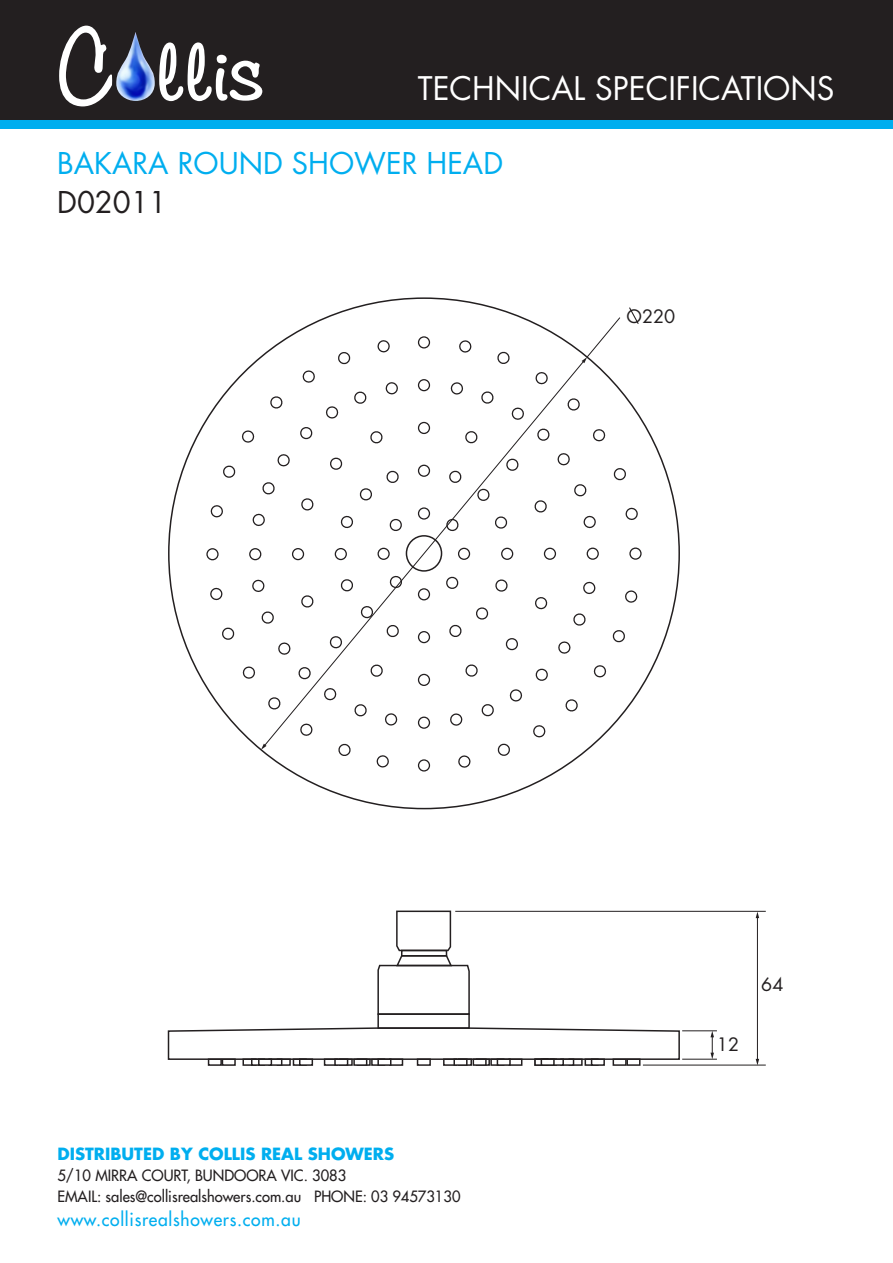
<style>
.page{position:relative;width:893px;height:1263px;background:#fff}
.page>*{position:absolute;margin:0;border:0;box-sizing:border-box;transform-origin:0 0}
.t1{font:31.65px "Futura";color:#fff}
.t2{font:29.25px "Futura";color:#00aeef}
.t3{font:29.25px "Futura";color:#231f20}
.t4{font:18px "Futura";letter-spacing:.04em;color:#00aeef}
.t5{font:18px "Futura";color:#231f20}
.t6{font:700 16.35px "Futura";color:#00aeef}
.t7{font:15.15px/21px "Futura";color:#231f20}
</style>
<div class="page">
<div style="left:0;top:0;width:893px;height:122px;background:#231f20"></div>
<div style="left:0;top:120px;width:893px;height:8px;background:#00aeef"></div>
<svg style="left:59px;top:26px;width:53px;height:80px"></svg>
<svg style="left:159px;top:42px;width:103px;height:59px"></svg>
<img style="left:116px;top:32px;width:39px;height:69px">
<svg style="left:629px;top:307px;width:10px;height:17px"></svg>
<svg style="left:497px;top:746px;width:13px;height:10px"></svg>
<svg style="left:338px;top:352px;width:13px;height:8px"></svg>
<svg style="left:585px;top:486px;width:2px;height:8px"></svg>
<svg style="left:613px;top:468px;width:13px;height:13px"></svg>
<div style="left:587px;top:548px;width:12px;height:12px;border:1px solid #231f20;border-radius:50%"></div>
<div style="left:629px;top:547px;width:13px;height:13px;border:1px solid #231f20;border-radius:50%"></div>
<svg style="left:585px;top:515px;width:11px;height:14px"></svg>
<svg style="left:625px;top:507px;width:13px;height:13px"></svg>
<svg style="left:222px;top:627px;width:13px;height:13px"></svg>
<svg style="left:261px;top:613px;width:3px;height:10px"></svg>
<div style="left:206px;top:548px;width:13px;height:12px;border:1px solid #231f20;border-radius:50%"></div>
<div style="left:249px;top:548px;width:12px;height:12px;border:1px solid #231f20;border-radius:50%"></div>
<svg style="left:210px;top:587px;width:13px;height:14px"></svg>
<svg style="left:252px;top:579px;width:12px;height:13px"></svg>
<svg style="left:593px;top:429px;width:13px;height:13px"></svg>
<svg style="left:242px;top:666px;width:13px;height:13px"></svg>
<div style="left:418px;top:336px;width:12px;height:12px;border:1px solid #231f20;border-radius:50%"></div>
<svg style="left:497px;top:351px;width:13px;height:9px"></svg>
<div style="left:418px;top:759px;width:12px;height:12px;border:1px solid #231f20;border-radius:50%"></div>
<svg style="left:338px;top:746px;width:13px;height:10px"></svg>
<svg style="left:377px;top:340px;width:13px;height:13px"></svg>
<svg style="left:458px;top:755px;width:13px;height:13px"></svg>
<svg style="left:585px;top:582px;width:10px;height:13px"></svg>
<svg style="left:625px;top:591px;width:12px;height:12px"></svg>
<svg style="left:594px;top:665px;width:13px;height:13px"></svg>
<svg style="left:613px;top:630px;width:12px;height:13px"></svg>
<svg style="left:211px;top:505px;width:12px;height:13px"></svg>
<svg style="left:253px;top:514px;width:11px;height:12px"></svg>
<svg style="left:242px;top:430px;width:13px;height:13px"></svg>
<svg style="left:223px;top:465px;width:13px;height:13px"></svg>
<svg style="left:262px;top:484px;width:2px;height:9px"></svg>
<svg style="left:459px;top:340px;width:13px;height:12px"></svg>
<svg style="left:377px;top:755px;width:12px;height:12px"></svg>
<svg style="left:264px;top:360px;width:321px;height:386px"></svg>
<svg style="left:261px;top:744px;width:6px;height:6px"></svg>
<hr style="left:757px;top:917px;width:1px;height:143px;background:#231f20">
<svg style="left:756px;top:1059px;width:3px;height:6px"></svg>
<svg style="left:756px;top:912px;width:3px;height:6px"></svg>
<svg style="left:710px;top:1031px;width:4px;height:28px"></svg>
<svg style="left:582px;top:317px;width:39px;height:46px"></svg>
<svg style="left:208px;top:1061px;width:14px;height:5px"></svg>
<svg style="left:222px;top:1061px;width:14px;height:5px"></svg>
<svg style="left:613px;top:1061px;width:13px;height:5px"></svg>
<svg style="left:626px;top:1061px;width:14px;height:5px"></svg>
<svg style="left:242px;top:1061px;width:9px;height:5px"></svg>
<svg style="left:251px;top:1061px;width:7px;height:5px"></svg>
<svg style="left:282px;top:1061px;width:9px;height:5px"></svg>
<svg style="left:272px;top:1061px;width:10px;height:5px"></svg>
<svg style="left:258px;top:1061px;width:14px;height:5px"></svg>
<svg style="left:293px;top:1061px;width:6px;height:5px"></svg>
<svg style="left:299px;top:1061px;width:14px;height:5px"></svg>
<svg style="left:574px;top:1061px;width:9px;height:5px"></svg>
<svg style="left:564px;top:1061px;width:10px;height:5px"></svg>
<svg style="left:555px;top:1061px;width:9px;height:5px"></svg>
<svg style="left:585px;top:1061px;width:6px;height:5px"></svg>
<svg style="left:591px;top:1061px;width:14px;height:5px"></svg>
<svg style="left:534px;top:1061px;width:7px;height:5px"></svg>
<svg style="left:541px;top:1061px;width:14px;height:5px"></svg>
<svg style="left:324px;top:1061px;width:10px;height:5px"></svg>
<svg style="left:348px;top:1061px;width:5px;height:5px"></svg>
<svg style="left:334px;top:1061px;width:14px;height:5px"></svg>
<svg style="left:367px;top:1061px;width:4px;height:5px"></svg>
<svg style="left:353px;top:1061px;width:14px;height:5px"></svg>
<svg style="left:371px;top:1061px;width:6px;height:5px"></svg>
<svg style="left:391px;top:1061px;width:12px;height:5px"></svg>
<svg style="left:377px;top:1061px;width:14px;height:5px"></svg>
<svg style="left:443px;top:1061px;width:10px;height:5px"></svg>
<svg style="left:468px;top:1061px;width:4px;height:5px"></svg>
<svg style="left:453px;top:1061px;width:15px;height:5px"></svg>
<svg style="left:487px;top:1061px;width:3px;height:5px"></svg>
<svg style="left:473px;top:1061px;width:14px;height:5px"></svg>
<svg style="left:490px;top:1061px;width:7px;height:5px"></svg>
<svg style="left:511px;top:1061px;width:11px;height:5px"></svg>
<svg style="left:497px;top:1061px;width:14px;height:5px"></svg>
<svg style="left:417px;top:1061px;width:14px;height:5px"></svg>
<svg style="left:167px;top:1027px;width:513px;height:34px"></svg>
<div style="left:377px;top:1013px;width:93px;height:16px;border:2px solid #231f20"></div>
<svg style="left:377px;top:910px;width:94px;height:106px"></svg>
<div style="left:401px;top:950px;width:46px;height:6px;border:2px solid #231f20"></div>
<hr style="left:455px;top:911px;width:311px;height:1px;background:#231f20">
<hr style="left:643px;top:1065px;width:123px;height:1px;background:#231f20">
<hr style="left:682px;top:1059px;width:35px;height:1px;background:#231f20">
<hr style="left:682px;top:1030px;width:35px;height:1px;background:#231f20">
<h1 class="t1" style="left:418px;top:66px;width:418px">TECHNICAL SPECIFICATIONS</h1>
<h2 class="t2" style="left:57px;top:144px;width:447px">BAKARA ROUND SHOWER HEAD</h2>
<h2 class="t3" style="left:57px;top:182px;width:111px">D02011</h2>
<p class="t5" style="left:627px;top:303px;width:50px">O220</p>
<p class="t6" style="left:57px;top:1142px;width:338px">DISTRIBUTED BY COLLIS REAL SHOWERS</p>
<p class="t7" style="left:57px;top:1165px;width:405px">5/10 MIRRA COURT, BUNDOORA VIC. 3083<br>EMAIL: sales@collisrealshowers.com.au PHONE: 03 94573130</p>
<p class="t4" style="left:57px;top:1208px;width:245px">www.collisrealshowers.com.au</p>
<p class="t5" style="left:717px;top:1032px;width:24px">12</p>
<p class="t5" style="left:761px;top:972px;width:24px">64</p>
</div>
